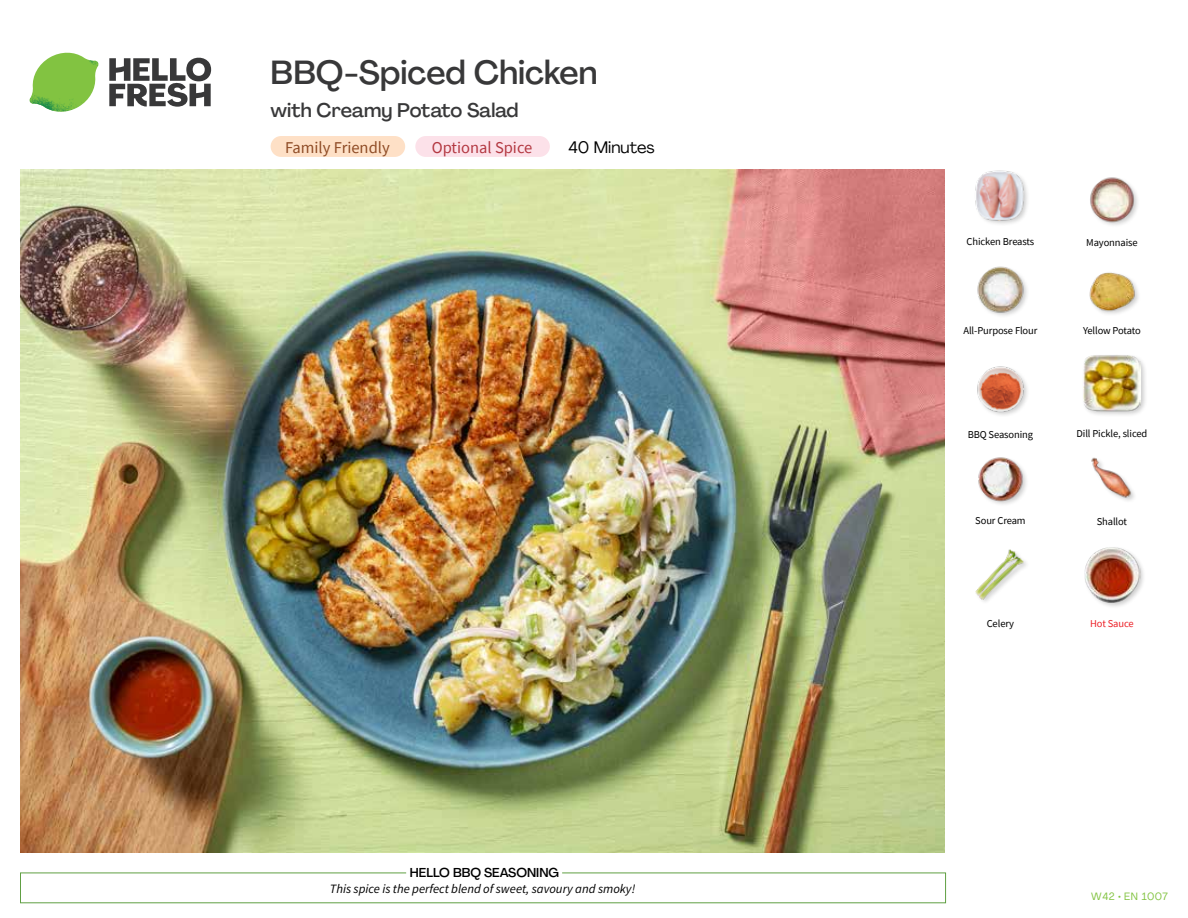
<style>
.page{position:relative;width:1188px;height:918px;background:#fff}
.page>*{position:absolute;margin:0;border:0;box-sizing:border-box;transform-origin:0 0}
.t1{font:500 33px "Agrandir";letter-spacing:-.005em;color:#383839}
.t2{font:500 19.5px "Agrandir";color:#383839}
.t3{font:16.5px "Source Sans Pro";color:#8e4b25}
.t4{font:16.5px "Source Sans Pro";color:#b33841}
.t5{font:16.5px "Agrandir";color:#000}
.t6{font:italic 12.75px "Source Sans Pro";color:#000}
.t7{font:500 12.75px "Agrandir";color:#000}
.t8{font:10.5px "Source Sans Pro";letter-spacing:-.01em;color:#000}
.t9{font:10.5px "Agrandir";letter-spacing:.05em;color:#82c341}
.t10{font:10.5px "Source Sans Pro";letter-spacing:-.01em;color:#ec2027}
</style>
<div class="page">
<svg style="left:109px;top:57px;width:102px;height:50px"></svg>
<svg style="left:34px;top:53px;width:62px;height:40px"></svg>
<img style="left:67px;top:53px;width:32px;height:26px">
<img style="left:33px;top:75px;width:59px;height:11px">
<img style="left:29px;top:79px;width:61px;height:33px">
<img style="left:65px;top:86px;width:27px;height:25px">
<div style="left:20px;top:873px;width:926px;height:30px;border:1px solid #609f43"></div>
<div style="left:406px;top:865px;width:156px;height:15px;background:#fff"></div>
<img style="left:21px;top:170px;width:924px;height:682px">
<div style="left:415px;top:136px;width:135px;height:21px;background:#fce1e9;border-radius:10px"></div>
<div style="left:271px;top:136px;width:134px;height:21px;background:#fee0c6;border-radius:10px"></div>
<div style="left:1083px;top:546px;width:63px;height:63px;background:#000;opacity:.2"></div>
<img style="left:1083px;top:546px;width:58px;height:58px">
<img style="left:975px;top:549px;width:51px;height:50px">
<img style="left:1091px;top:457px;width:43px;height:44px">
<img style="left:978px;top:457px;width:49px;height:48px">
<div style="left:1082px;top:354px;width:66px;height:63px;background:#000;opacity:.2"></div>
<img style="left:1083px;top:355px;width:58px;height:57px">
<img style="left:977px;top:366px;width:51px;height:49px">
<img style="left:1089px;top:272px;width:50px;height:42px">
<img style="left:977px;top:266px;width:50px;height:50px">
<img style="left:1090px;top:177px;width:48px;height:48px">
<img style="left:975px;top:170px;width:53px;height:54px">
<h1 class="t1" style="left:271px;top:52px;width:328px">BBQ-Spiced Chicken</h1>
<h2 class="t2" style="left:271px;top:98px;width:249px">with Creamy Potato Salad</h2>
<h3 class="t3" style="left:285px;top:137px;width:106px">Family Friendly</h3>
<h3 class="t4" style="left:432px;top:137px;width:102px">Optional Spice</h3>
<h3 class="t5" style="left:568px;top:137px;width:88px">40 Minutes</h3>
<p class="t7" style="left:410px;top:864px;width:151px">HELLO BBQ SEASONING</p>
<p class="t6" style="left:330px;top:881px;width:307px">This spice is the perfect blend of sweet, savoury and smoky!</p>
<p class="t8" style="left:967px;top:235px;width:69px">Chicken Breasts</p>
<p class="t8" style="left:1086px;top:236px;width:53px">Mayonnaise</p>
<p class="t8" style="left:963px;top:324px;width:76px">All-Purpose Flour</p>
<p class="t8" style="left:1083px;top:324px;width:59px">Yellow Potato</p>
<p class="t8" style="left:968px;top:427px;width:67px">BBQ Seasoning</p>
<p class="t8" style="left:1077px;top:426px;width:72px">Dill Pickle, sliced</p>
<p class="t8" style="left:975px;top:514px;width:52px">Sour Cream</p>
<p class="t8" style="left:1097px;top:515px;width:32px">Shallot</p>
<p class="t8" style="left:987px;top:617px;width:29px">Celery</p>
<p class="t10" style="left:1090px;top:617px;width:45px">Hot Sauce</p>
<p class="t9" style="left:1091px;top:890px;width:78px">W42 • EN 1007</p>
</div>
